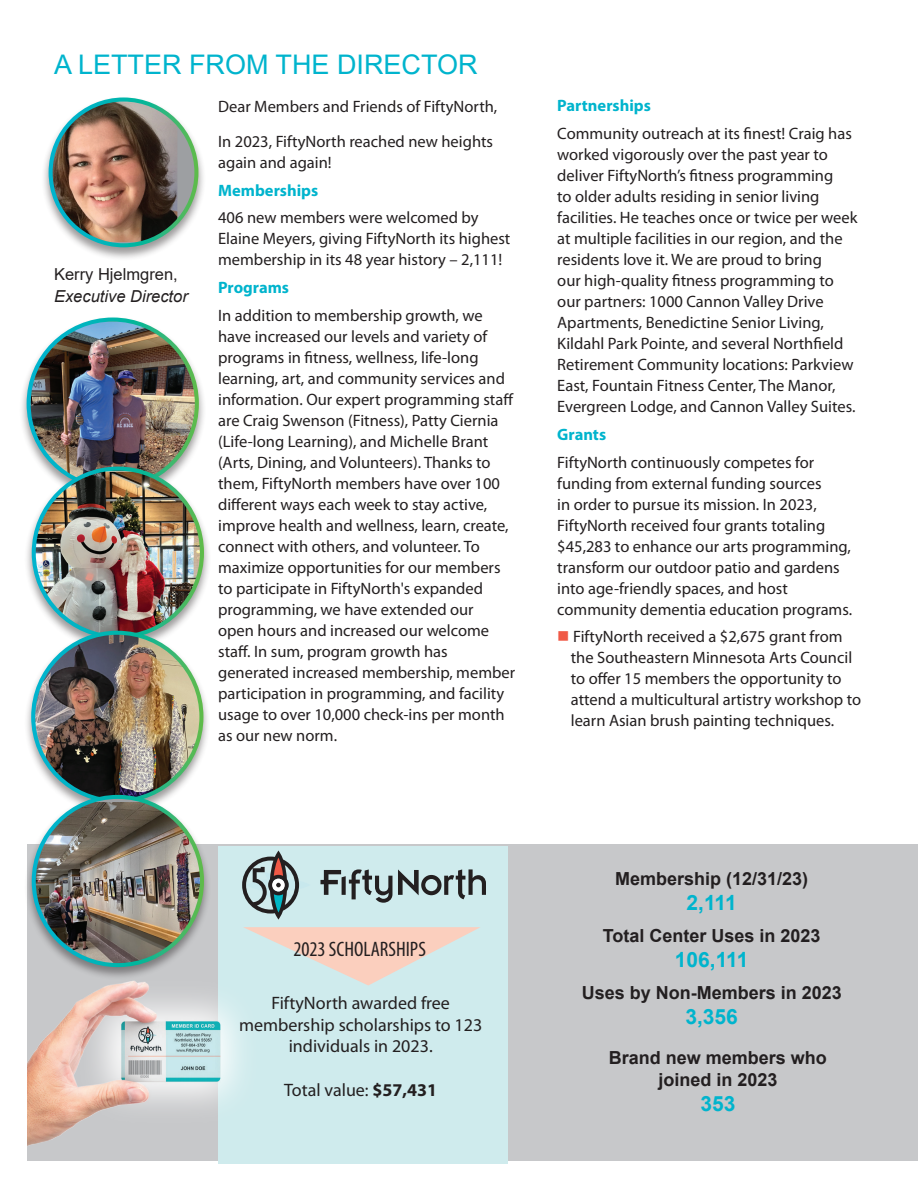
<style>
.page{position:relative;width:918px;height:1188px;background:#fff}
.page>*{position:absolute;margin:0;border:0;box-sizing:border-box;transform-origin:0 0}
.t1{font:27px "Arial";color:#00b4cd}
.t2{font:700 21px "Arial";color:#00b4cd}
.t3{font:condensed 21px "Myriad Pro";color:#231f20}
.t4{font:700 18px/21.6px "Arial";color:#231f20;text-align:center}
.t5{font:18px/21.6px "Myriad Pro";color:#231f20;text-align:center}
.t6{font:16.5px/21px "Myriad Pro";color:#231f20}
.t7{font:700 16.5px "Myriad Pro";color:#00b4cd}
.t8{font:italic 16.5px "Arial";color:#231f20}
.t9{font:16.5px "Arial";color:#231f20}
.s1{color:#f05946}
.s2{font-weight:700}
</style>
<div class="page">
<div style="left:27px;top:845px;width:891px;height:316px;background:#c7c8ca"></div>
<div style="left:218px;top:847px;width:289px;height:317px;background:#cfebed"></div>
<img style="left:27px;top:981px;width:213px;height:165px">
<div style="left:41px;top:96px;width:165px;height:165px;background:#231f20;opacity:.45"></div>
<div style="left:51px;top:100px;width:145px;height:145px;background:#9d9fa2;border-radius:50%"></div>
<img style="left:51px;top:100px;width:126px;height:142px">
<div style="left:49px;top:97px;width:149px;height:150px;border:4px solid #fff;border-radius:50%"></div>
<svg style="left:242px;top:851px;width:58px;height:69px"></svg>
<svg style="left:320px;top:869px;width:72px;height:34px"></svg>
<svg style="left:398px;top:869px;width:88px;height:30px"></svg>
<svg style="left:243px;top:927px;width:237px;height:58px"></svg>
<div style="left:19px;top:316px;width:187px;height:187px;background:#231f20;opacity:.45"></div>
<img style="left:29px;top:322px;width:168px;height:143px">
<div style="left:24px;top:465px;width:187px;height:187px;background:#231f20;opacity:.45"></div>
<img style="left:34px;top:469px;width:168px;height:168px;border-radius:82px">
<div style="left:24px;top:629px;width:187px;height:187px;background:#231f20;opacity:.45"></div>
<img style="left:33px;top:633px;width:168px;height:168px;border-radius:84px">
<div style="left:24px;top:794px;width:187px;height:186px;background:#231f20;opacity:.45"></div>
<img style="left:34px;top:802px;width:168px;height:163px">
<div style="left:32px;top:795px;width:172px;height:172px;border:4px solid #fff;border-radius:50%"></div>
<h1 class="t1" style="left:54px;top:46px;width:425px">A LETTER FROM THE DIRECTOR</h1>
<p class="t6" style="left:218px;top:89px;width:281px;line-height:34.5px">Dear Members and Friends of FiftyNorth,<br>In 2023, FiftyNorth reached new heights</p>
<p class="t6" style="left:218px;top:151px;width:115px">again and again!</p>
<p class="t7" style="left:218px;top:179px;width:102px">Memberships</p>
<p class="t6" style="left:218px;top:207px;width:294px">406 new members were welcomed by<br>Elaine Meyers, giving FiftyNorth its highest membership in its 48 year history – 2,111!</p>
<p class="t7" style="left:218px;top:277px;width:72px">Programs</p>
<p class="t6" style="left:218px;top:305px;width:298px">In addition to membership growth, we have increased our levels and variety of programs in fitness, wellness, life-long learning, art, and community services and information. Our expert programming staff are Craig Swenson (Fitness), Patty Ciernia (Life-long Learning), and Michelle Brant (Arts, Dining, and Volunteers). Thanks to them, FiftyNorth members have over 100 different ways each week to stay active, improve health and wellness, learn, create, connect with others, and volunteer. To maximize opportunities for our members to participate in FiftyNorth's expanded programming, we have extended our<br>open hours and increased our welcome staff. In sum, program growth has generated increased membership, member participation in programming, and facility usage to over 10,000 check-ins per month as our new norm.</p>
<p class="t9" style="left:54px;top:263px;width:125px">Kerry Hjelmgren,</p>
<p class="t8" style="left:54px;top:286px;width:135px">Executive Director</p>
<p class="t7" style="left:557px;top:95px;width:95px">Partnerships</p>
<p class="t6" style="left:557px;top:123px;width:302px">Community outreach at its finest! Craig has worked vigorously over the past year to deliver FiftyNorth’s fitness programming<br>to older adults residing in senior living facilities. He teaches once or twice per week at multiple facilities in our region, and the residents love it. We are proud to bring<br>our high-quality fitness programming to our partners: 1000 Cannon Valley Drive Apartments, Benedictine Senior Living, Kildahl Park Pointe, and several Northfield Retirement Community locations: Parkview East, Fountain Fitness Center, The Manor, Evergreen Lodge, and Cannon Valley Suites.</p>
<p class="t7" style="left:557px;top:423px;width:50px">Grants</p>
<p class="t6" style="left:557px;top:451px;width:296px">FiftyNorth continuously competes for funding from external funding sources<br>in order to pursue its mission. In 2023, FiftyNorth received four grants totaling $45,283 to enhance our arts programming, transform our outdoor patio and gardens into age-friendly spaces, and host community dementia education programs.</p>
<p class="t6" style="left:571px;top:626px;width:292px;text-indent:-13px"><span class="s1">■</span> FiftyNorth received a $2,675 grant from the Southeastern Minnesota Arts Council to offer 15 members the opportunity to attend a multicultural artistry workshop to learn Asian brush painting techniques.</p>
<p class="t3" style="left:293px;top:936px;width:134px">2023 SCHOLARSHIPS</p>
<p class="t5" style="left:239px;top:992px;width:245px">FiftyNorth awarded free membership scholarships to 123 individuals in 2023.</p>
<p class="t5" style="left:284px;top:1079px;width:154px">Total value: <span class="s2">$57,431</span></p>
<p class="t4" style="left:615px;top:868px;width:195px">Membership (12/31/23)</p>
<p class="t2" style="left:687px;top:888px;width:52px">2,111</p>
<p class="t4" style="left:603px;top:925px;width:219px">Total Center Uses in 2023</p>
<p class="t2" style="left:675px;top:945px;width:75px">106,111</p>
<p class="t4" style="left:582px;top:982px;width:262px">Uses by Non-Members in 2023</p>
<p class="t2" style="left:685px;top:1002px;width:54px">3,356</p>
<p class="t4" style="left:609px;top:1048px;width:220px">Brand new members who joined in 2023</p>
<p class="t2" style="left:700px;top:1089px;width:37px">353</p>
</div>
